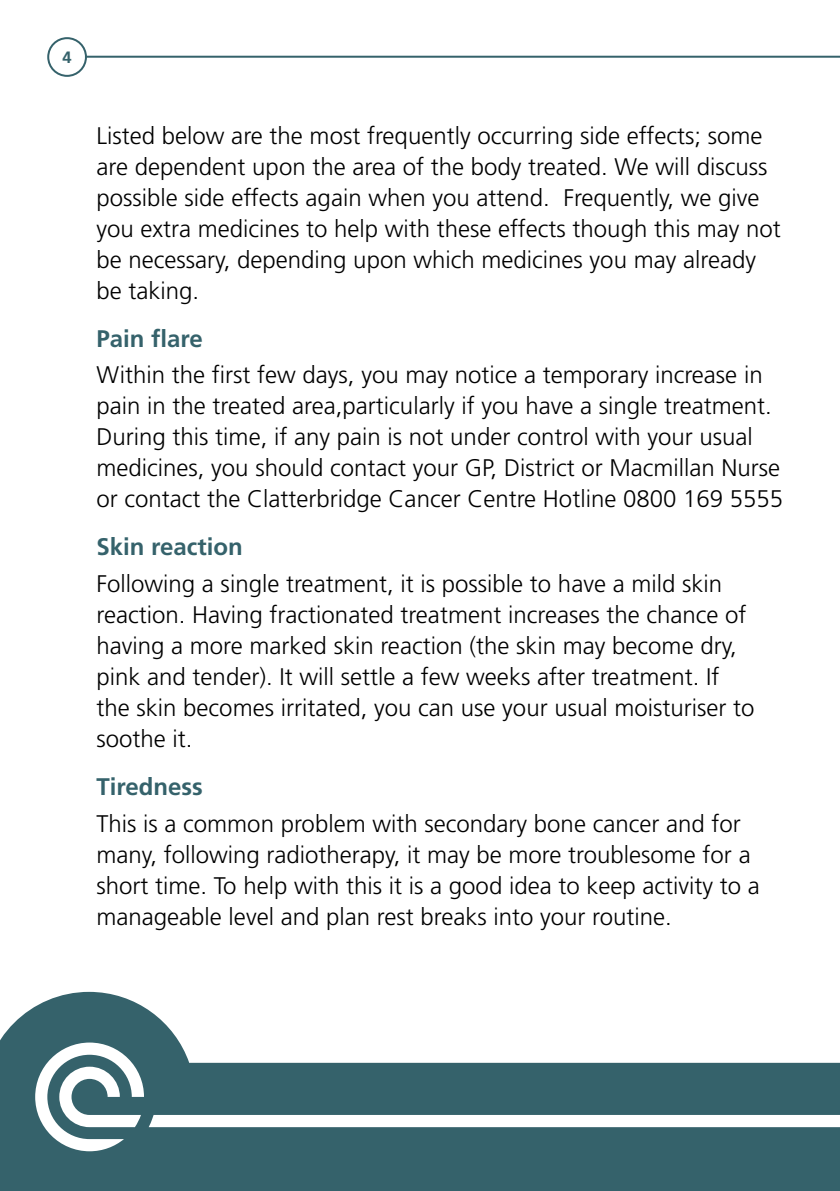
<style>
.page{position:relative;width:840px;height:1191px;background:#fff}
.page>*{position:absolute;margin:0;border:0;box-sizing:border-box;transform-origin:0 0}
.t1{font:300 24px/31px "Frutiger";color:#000}
.t2{font:700 24px "Frutiger";color:#35626b}
.t3{font:700 16.4px "Frutiger";color:#35626b}
</style>
<div class="page">
<svg style="left:0;top:992px;width:839px;height:199px;fill:#35626b"></svg>
<hr style="left:67px;top:56px;width:772px;height:2px;background:#35626b">
<div style="left:48px;top:38px;width:38px;height:38px;background:#fff;border-radius:50%"></div>
<div style="left:47px;top:37px;width:40px;height:40px;border:2px solid #35626b;border-radius:50%"></div>
<svg style="left:35px;top:1042px;width:804px;height:109px"></svg>
<p class="t3" style="left:62px;top:48px;width:11px">4</p>
<p class="t1" style="left:96px;top:120px;width:685px">Listed below are the most frequently occurring side effects; some are dependent upon the area of the body treated. We will discuss possible side effects again when you attend. Frequently, we give you extra medicines to help with these effects though this may not be necessary, depending upon which medicines you may already be taking.</p>
<p class="t2" style="left:96px;top:324px;width:108px">Pain flare</p>
<p class="t1" style="left:96px;top:359px;width:687px">Within the first few days, you may notice a temporary increase in pain in the treated area,particularly if you have a single treatment.<br>During this time, if any pain is not under control with your usual medicines, you should contact your GP, District or Macmillan Nurse or contact the Clatterbridge Cancer Centre Hotline 0800 169 5555</p>
<p class="t2" style="left:96px;top:533px;width:148px">Skin reaction</p>
<p class="t1" style="left:96px;top:568px;width:659px">Following a single treatment, it is possible to have a mild skin reaction. Having fractionated treatment increases the chance of having a more marked skin reaction (the skin may become dry, pink and tender). It will settle a few weeks after treatment. If the skin becomes irritated, you can use your usual moisturiser to soothe it.</p>
<p class="t2" style="left:96px;top:773px;width:108px">Tiredness</p>
<p class="t1" style="left:96px;top:808px;width:664px">This is a common problem with secondary bone cancer and for many, following radiotherapy, it may be more troublesome for a short time. To help with this it is a good idea to keep activity to a manageable level and plan rest breaks into your routine.</p>
</div>
